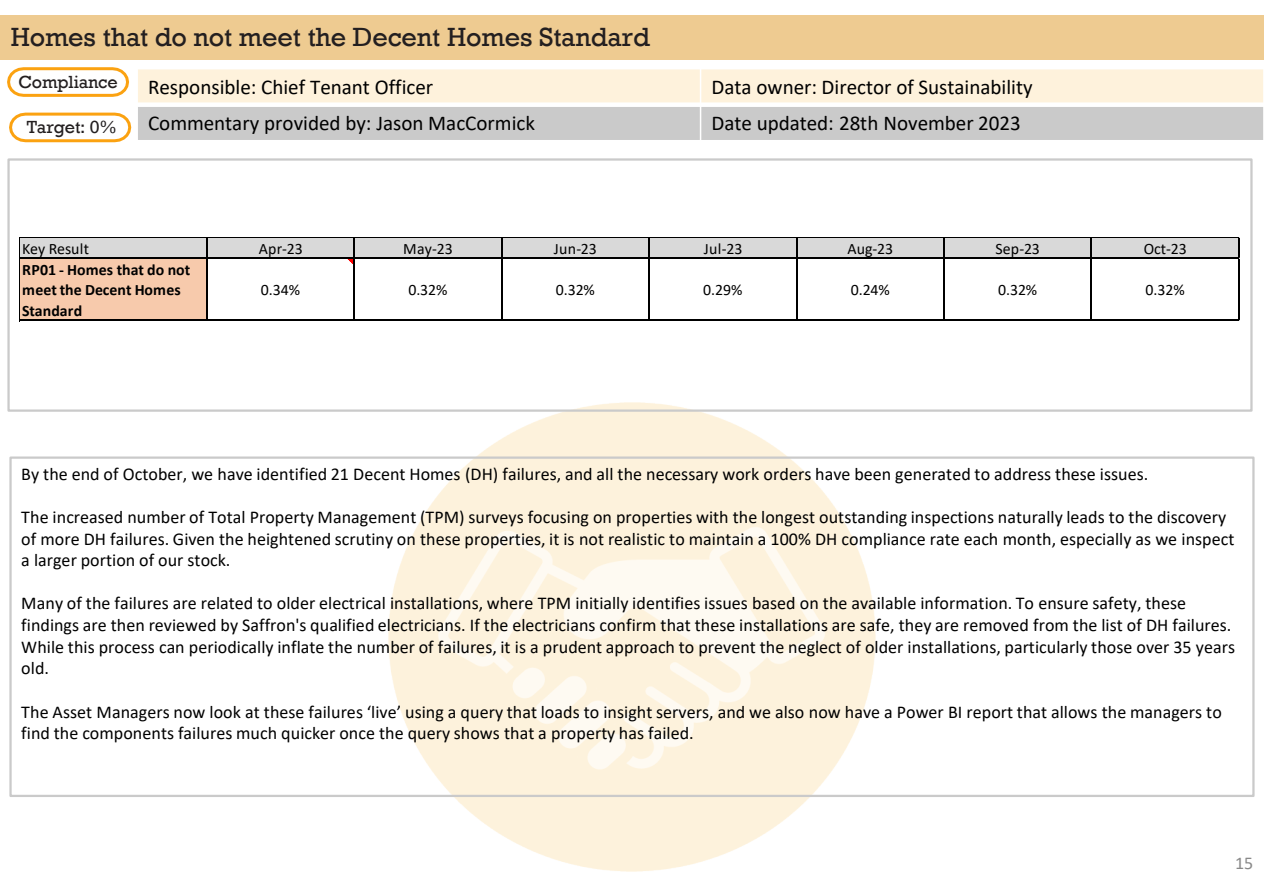
<style>
.page{position:relative;width:1264px;height:894px;background:#fff}
.page>*{position:absolute;margin:0;border:0;box-sizing:border-box;transform-origin:0 0}
.t1{font:27px "Rockwell";letter-spacing:-.005em;color:#231f20}
.t2{font:21px "Calibri";color:#000}
.t3{font:18px/21.6px "Calibri";color:#000}
.t4{font:18px "Rockwell";letter-spacing:-.01em;color:#231f20}
.t5{font:18px "Calibri";color:#898989}
.t6{font:15.9px "Calibri";color:#000}
.t7{font:700 15.9px/20.5px "Calibri";letter-spacing:.005em;color:#000}
</style>
<div class="page">
<img style="left:388px;top:403px;width:486px;height:468px">
<div style="left:0;top:15px;width:1263px;height:44px;background:#eecb91"></div>
<div style="left:137px;top:69px;width:563px;height:36px;background:#fef2dc"></div>
<div style="left:700px;top:69px;width:563px;height:36px;background:#fef2dc"></div>
<div style="left:137px;top:105px;width:563px;height:36px;background:#cacaca"></div>
<div style="left:700px;top:105px;width:563px;height:36px;background:#cacaca"></div>
<hr style="left:699px;top:68px;width:2px;height:73px;background:#fff">
<div style="left:136px;top:102px;width:1127px;height:5px;background:#fff"></div>
<hr style="left:136px;top:68px;width:2px;height:73px;background:#fff">
<hr style="left:1262px;top:68px;width:1px;height:73px;background:#fff">
<hr style="left:136px;top:140px;width:1127px;height:1px;background:#fff">
<div style="left:9px;top:456px;width:1245px;height:340px;border:2px solid #cacaca"></div>
<svg style="left:7px;top:67px;width:122px;height:30px"></svg>
<svg style="left:9px;top:112px;width:123px;height:31px"></svg>
<div style="left:7px;top:158px;width:1245px;height:253px;border:2px solid #cacaca"></div>
<div style="left:20px;top:238px;width:1219px;height:21px;background:#d9d9d9"></div>
<div style="left:20px;top:258px;width:187px;height:63px;background:#f7caac"></div>
<svg style="left:348px;top:259px;width:5px;height:5px"></svg>
<hr style="left:20px;top:237px;width:1219px;height:1px;background:#000">
<hr style="left:20px;top:257px;width:1219px;height:2px;background:#000">
<hr style="left:20px;top:320px;width:1219px;height:1px;background:#000">
<hr style="left:20px;top:237px;width:1px;height:84px;background:#000">
<hr style="left:206px;top:238px;width:1px;height:83px;background:#000">
<hr style="left:353px;top:238px;width:2px;height:83px;background:#000">
<hr style="left:501px;top:238px;width:1px;height:83px;background:#000">
<hr style="left:648px;top:238px;width:1px;height:83px;background:#000">
<hr style="left:795px;top:238px;width:2px;height:83px;background:#000">
<hr style="left:943px;top:238px;width:1px;height:83px;background:#000">
<hr style="left:1090px;top:238px;width:1px;height:83px;background:#000">
<hr style="left:1237px;top:238px;width:2px;height:83px;background:#000">
<h1 class="t1" style="left:11px;top:21px;width:640px">Homes that do not meet the Decent Homes Standard</h1>
<p class="t2" style="left:148px;top:72px;width:287px">Responsible: Chief Tenant Officer</p>
<p class="t2" style="left:711px;top:72px;width:323px">Data owner: Director of Sustainability</p>
<p class="t2" style="left:148px;top:108px;width:388px">Commentary provided by: Jason MacCormick</p>
<p class="t2" style="left:711px;top:108px;width:311px">Date updated: 28th November 2023</p>
<p class="t4" style="left:18px;top:72px;width:101px">Compliance</p>
<p class="t4" style="left:27px;top:117px;width:91px">Target: 0%</p>
<p class="t6" style="left:22px;top:237px;width:68px">Key Result</p>
<p class="t6" style="left:259px;top:237px;width:45px">Apr-23</p>
<p class="t6" style="left:403px;top:237px;width:51px">May-23</p>
<p class="t6" style="left:553px;top:237px;width:45px">Jun-23</p>
<p class="t6" style="left:703px;top:237px;width:40px">Jul-23</p>
<p class="t6" style="left:847px;top:237px;width:47px">Aug-23</p>
<p class="t6" style="left:995px;top:237px;width:46px">Sep-23</p>
<p class="t6" style="left:1143px;top:237px;width:45px">Oct-23</p>
<p class="t7" style="left:22px;top:259px;width:170px">RP01 - Homes that do not meet the Decent Homes<br>Standard</p>
<p class="t6" style="left:261px;top:279px;width:41px">0.34%</p>
<p class="t6" style="left:408px;top:279px;width:41px">0.32%</p>
<p class="t6" style="left:555px;top:279px;width:41px">0.32%</p>
<p class="t6" style="left:703px;top:279px;width:41px">0.29%</p>
<p class="t6" style="left:850px;top:279px;width:41px">0.24%</p>
<p class="t6" style="left:997px;top:279px;width:41px">0.32%</p>
<p class="t6" style="left:1145px;top:279px;width:41px">0.32%</p>
<p class="t3" style="left:21px;top:462px;width:1128px">By the end of October, we have identified 21 Decent Homes (DH) failures, and all the necessary work orders have been generated to address these issues.</p>
<p class="t3" style="left:21px;top:505px;width:1214px">The increased number of Total Property Management (TPM) surveys focusing on properties with the longest outstanding inspections naturally leads to the discovery of more DH failures. Given the heightened scrutiny on these properties, it is not realistic to maintain a 100% DH compliance rate each month, especially as we inspect a larger portion of our stock.</p>
<p class="t3" style="left:21px;top:592px;width:1214px">Many of the failures are related to older electrical installations, where TPM initially identifies issues based on the available information. To ensure safety, these findings are then reviewed by Saffron's qualified electricians. If the electricians confirm that these installations are safe, they are removed from the list of DH failures.<br>While this process can periodically inflate the number of failures, it is a prudent approach to prevent the neglect of older installations, particularly those over 35 years old.</p>
<p class="t3" style="left:21px;top:700px;width:1201px">The Asset Managers now look at these failures ‘live’ using a query that loads to insight servers, and we also now have a Power BI report that allows the managers to find the components failures much quicker once the query shows that a property has failed.</p>
<p class="t5" style="left:1234px;top:850px;width:20px">15</p>
</div>
